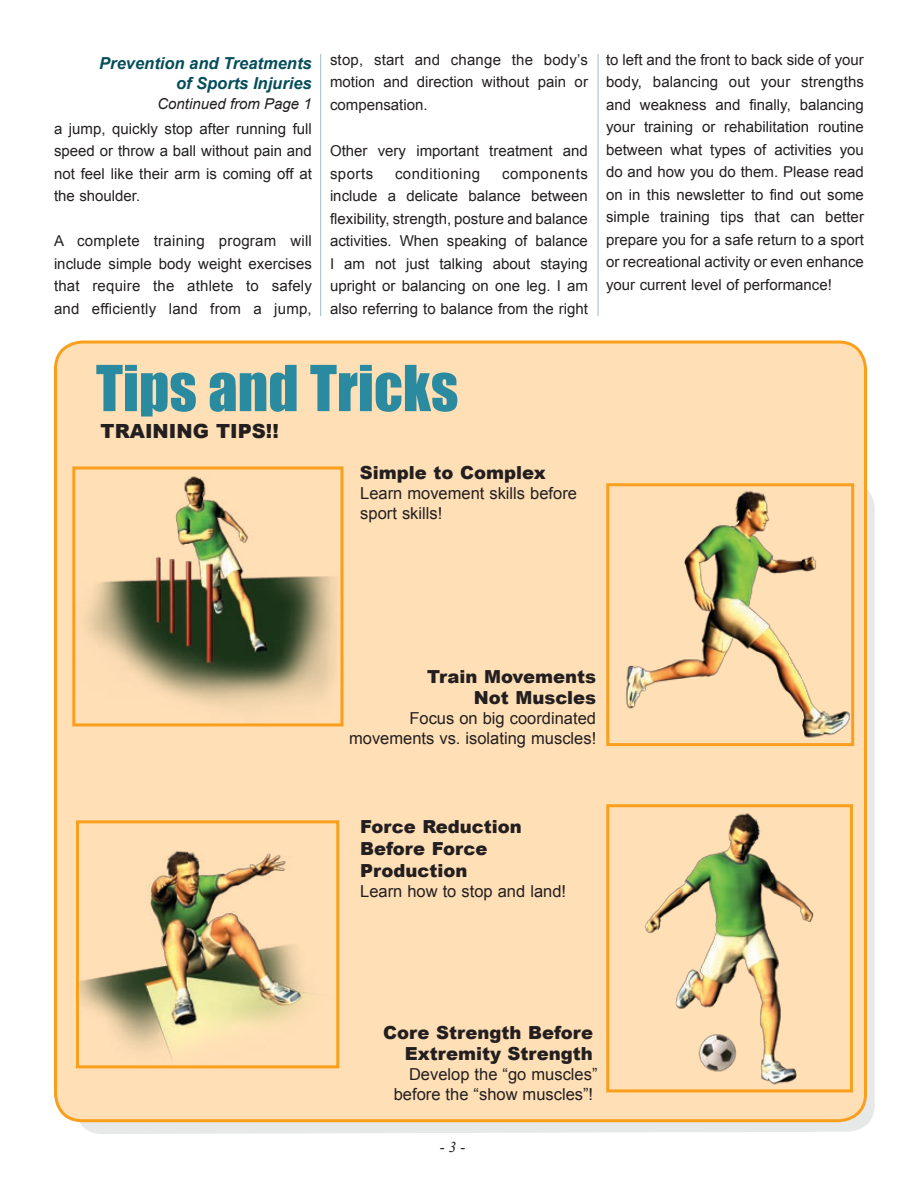
<style>
.page{position:relative;width:918px;height:1188px;background:#fff}
.page>*{position:absolute;margin:0;border:0;box-sizing:border-box;transform-origin:0 0}
.t1{font:58.5px "Impact";color:#2a8a9f}
.t2{font:900 19.5px "Arial";color:#231f20}
.t3{font:900 18px/21.8px "Arial";color:#231f20;text-align:right}
.t4{font:16.5px/20px "Arial";color:#231f20;text-align:right}
.t5{font:italic 700 16.5px/19.8px "Arial";color:#054d5a;text-align:right}
.t6{font:15px/22.5px "Arial";color:#231f20;text-align:justify}
.t7{font:italic 15px "Arial";color:#231f20}
.t8{font:15px "Arial";letter-spacing:.03em;color:#231f20}
.t9{font:italic 15px "Times New Roman";color:#231f20}
</style>
<div class="page">
<svg style="left:75px;top:490px;width:800px;height:644px;background:#eae2d5"></svg>
<div style="left:56px;top:342px;width:810px;height:779px;background:#ffdfb6;border-radius:27px"></div>
<img style="left:86px;top:476px;width:250px;height:230px">
<div style="left:72px;top:466px;width:272px;height:260px;border:3px solid #f99f1b"></div>
<img style="left:626px;top:491px;width:224px;height:247px">
<div style="left:606px;top:483px;width:248px;height:263px;border:3px solid #f99f1b"></div>
<img style="left:80px;top:851px;width:230px;height:209px">
<div style="left:76px;top:820px;width:263px;height:248px;border:3px solid #f99f1b"></div>
<img style="left:644px;top:813px;width:170px;height:272px">
<div style="left:606px;top:804px;width:247px;height:288px;border:3px solid #f99f1b"></div>
<hr style="left:320px;top:54px;width:1px;height:262px;background:#a2bbc5">
<hr style="left:598px;top:54px;width:1px;height:262px;background:#a2bbc5">
<p class="t5" style="left:99px;top:54px;width:214px">Prevention and Treatments of Sports Injuries</p>
<p class="t7" style="left:157px;top:94px;width:156px">Continued from Page 1</p>
<p class="t6" style="left:54px;top:117px;width:259px">a jump, quickly stop after running full speed or throw a ball without pain and not feel like their arm is coming off at the shoulder.</p>
<p class="t6" style="left:54px;top:230px;width:260px">A complete training program will include simple body weight exercises that require the athlete to safely and efficiently land from a jump,</p>
<p class="t6" style="left:330px;top:49px;width:259px">stop, start and change the body’s motion and direction without pain or compensation.</p>
<p class="t6" style="left:330px;top:140px;width:259px">Other very important treatment and sports</p>
<p class="t8" style="left:395px;top:164px;width:87px">conditioning</p>
<p class="t6" style="left:330px;top:163px;width:259px;text-indent:172px">components include a delicate balance between flexibility, strength, posture and balance activities. When speaking of balance I am not just talking about staying upright or balancing on one leg. I am also referring to balance from the right</p>
<p class="t6" style="left:606px;top:49px;width:260px">to left and the front to back side of your body, balancing out your strengths and weakness and finally, balancing your training or rehabilitation routine between what types of activities you do and how you do them. Please read on in this newsletter to find out some simple training tips that can better prepare you for a safe return to a sport or recreational activity or even enhance your current level of performance!</p>
<h1 class="t1" style="left:96px;top:343px;width:364px">Tips and Tricks</h1>
<h2 class="t2" style="left:101px;top:417px;width:180px">Training Tips!!</h2>
<p class="t3" style="left:360px;top:462px;width:187px">Simple to Complex</p>
<p class="t4" style="left:360px;top:484px;width:218px;text-align:left">Learn movement skills before sport skills!</p>
<p class="t3" style="left:427px;top:665px;width:171px">Train Movements<br>Not Muscles</p>
<p class="t4" style="left:349px;top:709px;width:249px">Focus on big coordinated movements vs. isolating muscles!</p>
<p class="t3" style="left:360px;top:816px;width:163px;text-align:left">Force Reduction<br>Before Force<br>Production</p>
<p class="t4" style="left:360px;top:881px;width:207px">Learn how to stop and land!</p>
<p class="t3" style="left:383px;top:1021px;width:211px">Core Strength Before<br>Extremity Strength</p>
<p class="t4" style="left:394px;top:1064px;width:205px">Develop the “go muscles” before the “show muscles”!</p>
<p class="t9" style="left:440px;top:1137px;width:27px">- 3 -</p>
</div>
